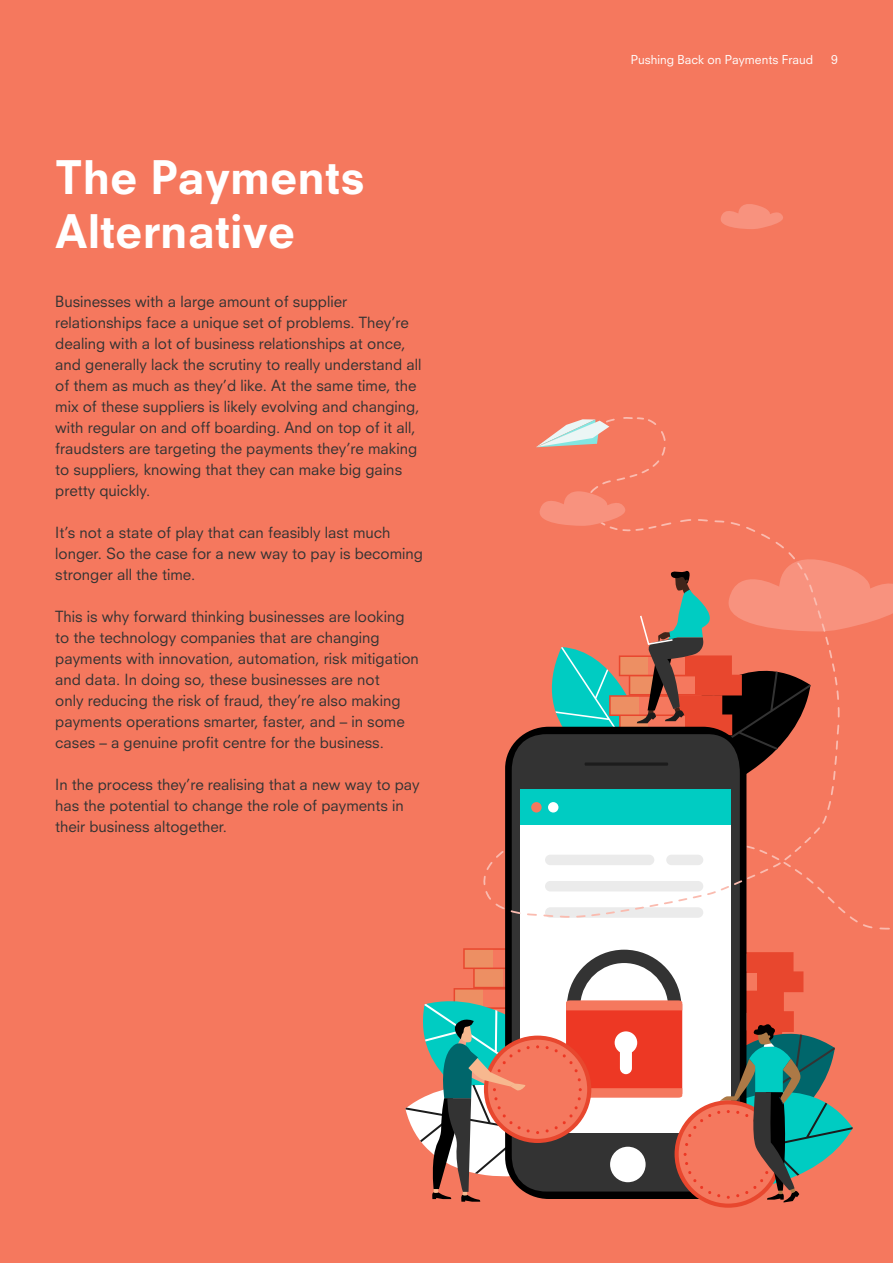
<style>
.page{position:relative;width:893px;height:1263px;background:#f5785e}
.page>*{position:absolute;margin:0;border:0;box-sizing:border-box;transform-origin:0 0}
.t1{font:800 45px/54px "Neuzeit SLT Std";color:#fff}
.t2{font:15px/21px "Neuzeit SLT Std";color:#333}
.t3{font:12px "Neuzeit SLT Std";color:#fff}
</style>
<div class="page">
<svg style="left:721px;top:204px;width:62px;height:25px"></svg>
<div style="left:521px;top:791px;width:210px;height:341px;background:#fff"></div>
<svg style="left:405px;top:948px;width:448px;height:260px"></svg>
<svg style="left:483px;top:876px;width:407px;height:54px"></svg>
<svg style="left:485px;top:417px;width:355px;height:501px"></svg>
<svg style="left:536px;top:419px;width:73px;height:28px"></svg>
<svg style="left:525px;top:487px;width:368px;height:324px"></svg>
<p class="t1" style="left:55px;top:150px;width:311px">The Payments<br>Alternative</p>
<p class="t2" style="left:55px;top:291px;width:368px">Businesses with a large amount of supplier relationships face a unique set of problems. They’re dealing with a lot of business relationships at once, and generally lack the scrutiny to really understand all of them as much as they’d like. At the same time, the mix of these suppliers is likely evolving and changing, with regular on and off boarding. And on top of it all, fraudsters are targeting the payments they’re making to suppliers, knowing that they can make big gains pretty quickly.</p>
<p class="t2" style="left:55px;top:522px;width:369px">It’s not a state of play that can feasibly last much longer. So the case for a new way to pay is becoming stronger all the time.</p>
<p class="t2" style="left:55px;top:606px;width:365px">This is why forward thinking businesses are looking to the technology companies that are changing payments with innovation, automation, risk mitigation and data. In doing so, these businesses are not<br>only reducing the risk of fraud, they’re also making payments operations smarter, faster, and – in some cases – a genuine profit centre for the business.</p>
<p class="t2" style="left:55px;top:774px;width:366px">In the process they’re realising that a new way to pay has the potential to change the role of payments in their business altogether.</p>
<p class="t3" style="left:631px;top:53px;width:184px">Pushing Back on Payments Fraud</p>
<p class="t3" style="left:831px;top:53px;width:8px">9</p>
</div>
